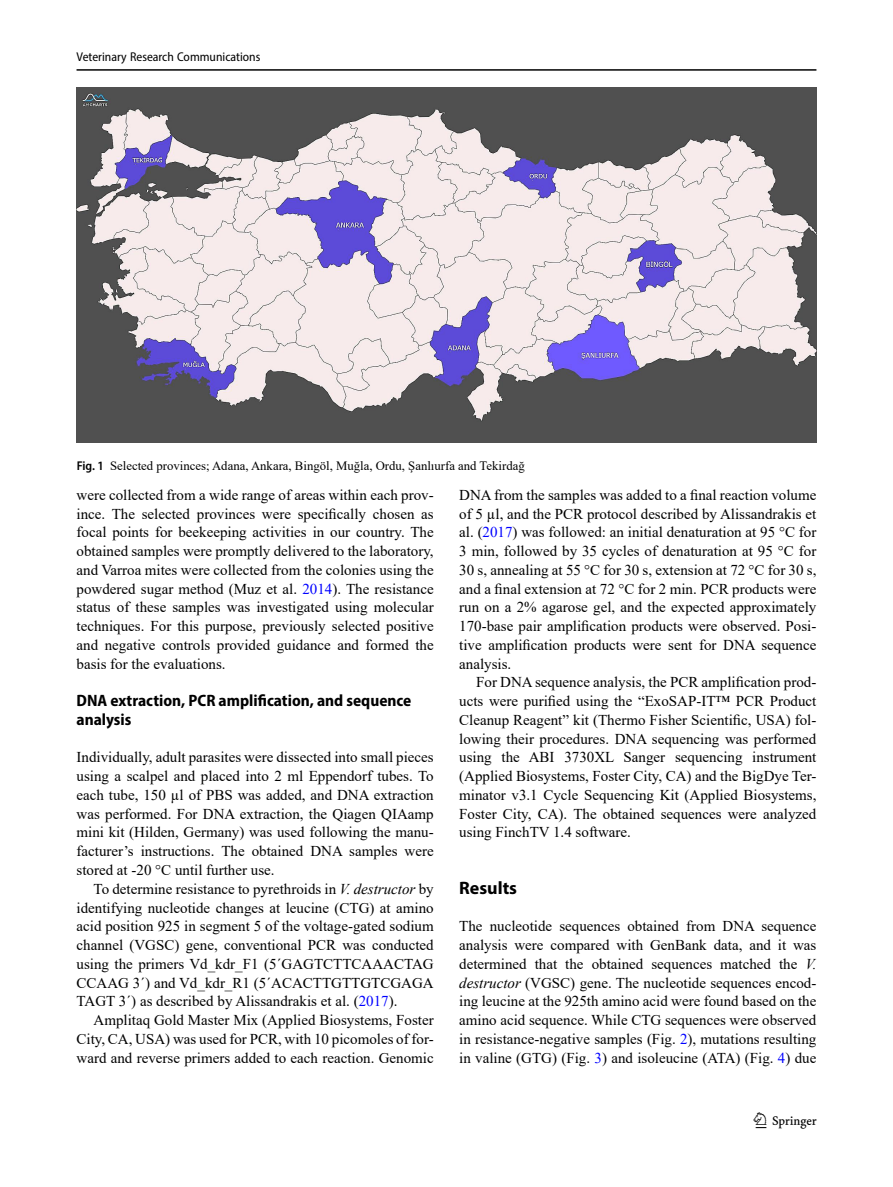
<style>
.page{position:relative;width:893px;height:1187px;background:#fff}
.page>*{position:absolute;margin:0;border:0;box-sizing:border-box;transform-origin:0 0}
.t1{font:22.5px "Springnew";color:#000}
.Head_1{font:700 18px "Myriad Pro";color:#000}
.Head_2{font:700 semi-condensed 16.5px/18.8px "Myriad Pro";color:#000}
.Body_Text_Indent{font:15px/18.8px "Times New Roman";color:#000;text-align:justify}
.Body_Text{font:15px/18.8px "Times New Roman";color:#000;text-align:justify}
.Figure_Caption{font:12.75px "Times New Roman";color:#000}
.t2{font:semi-condensed 12.75px "Myriad Pro";color:#000}
.s1{font-family:"Myriad Pro";font-weight:600;font-stretch:semi-condensed}
.s2{color:#00f}
.s3{font-style:italic}
</style>
<div class="page">
<hr style="left:77px;top:69px;width:739px;height:2px;background:#000">
<img style="left:77px;top:87px;width:740px;height:355px">
<p class="t2" style="left:77px;top:49px;width:185px">Veterinary Research Communications</p>
<p class="Figure_Caption" style="left:77px;top:457px;width:450px"><span class="s1">Fig. 1</span> Selected provinces; Adana, Ankara, Bingöl, Muğla, Ordu, Şanlıurfa and Tekirdağ</p>
<p class="Body_Text_Indent" style="left:77px;top:485px;width:359px">were collected from a wide range of areas within each prov&shy;ince. The selected provinces were specifically chosen as focal points for beekeeping activities in our country. The obtained samples were promptly delivered to the laboratory, and Varroa mites were collected from the colonies using the powdered sugar method (Muz et al. <span class="s2">2014</span>). The resistance status of these samples was investigated using molecular techniques. For this purpose, previously selected positive and negative controls provided guidance and formed the basis for the evaluations.</p>
<p class="Head_2" style="left:77px;top:690px;width:336px">DNA extraction, PCR amplification, and sequence analysis</p>
<p class="Body_Text" style="left:77px;top:747px;width:359px">Individually, adult parasites were dissected into small pieces using a scalpel and placed into 2 ml Eppendorf tubes. To each tube, 150 µl of PBS was added, and DNA extraction was performed. For DNA extraction, the Qiagen QIAamp mini kit (Hilden, Germany) was used following the manu&shy;facturer’s instructions. The obtained DNA samples were stored at -20 °C until further use.</p>
<p class="Body_Text_Indent" style="left:77px;top:878px;width:359px;text-indent:17px">To determine resistance to pyrethroids in <span class="s3">V. destructor</span> by identifying nucleotide changes at leucine (CTG) at amino acid position 925 in segment 5 of the voltage-gated sodium channel (VGSC) gene, conventional PCR was conducted using the primers Vd_kdr_F1 (5´GAGTCTTCAAACTAG CCAAG 3´) and Vd_kdr_R1 (5´ACACTTGTTGTCGAGA TAGT 3´) as described by Alissandrakis et al. (<span class="s2">2017</span>).</p>
<p class="Body_Text_Indent" style="left:77px;top:1010px;width:359px;text-indent:17px">Amplitaq Gold Master Mix (Applied Biosystems, Foster City, CA, USA) was used for PCR, with 10 picomoles of for&shy;ward and reverse primers added to each reaction. Genomic</p>
<p class="Body_Text_Indent" style="left:459px;top:485px;width:359px">DNA from the samples was added to a final reaction volume of 5 µl, and the PCR protocol described by Alissandrakis et al. (<span class="s2">2017</span>) was followed: an initial denaturation at 95 °C for 3 min, followed by 35 cycles of denaturation at 95 °C for 30 s, annealing at 55 °C for 30 s, extension at 72 °C for 30 s, and a final extension at 72 °C for 2 min. PCR products were run on a 2% agarose gel, and the expected approximately 170-base pair amplification products were observed. Posi&shy;tive amplification products were sent for DNA sequence analysis.</p>
<p class="Body_Text_Indent" style="left:459px;top:672px;width:359px;text-indent:17px">For DNA sequence analysis, the PCR amplification prod&shy;ucts were purified using the “ExoSAP-IT™ PCR Product Cleanup Reagent” kit (Thermo Fisher Scientific, USA) fol&shy;lowing their procedures. DNA sequencing was performed using the ABI 3730XL Sanger sequencing instrument (Applied Biosystems, Foster City, CA) and the BigDye Ter&shy;minator v3.1 Cycle Sequencing Kit (Applied Biosystems, Foster City, CA). The obtained sequences were analyzed using FinchTV 1.4 software.</p>
<p class="Head_1" style="left:459px;top:875px;width:59px">Results</p>
<p class="Body_Text" style="left:459px;top:916px;width:359px">The nucleotide sequences obtained from DNA sequence analysis were compared with GenBank data, and it was determined that the obtained sequences matched the <span class="s3">V. destructor</span> (VGSC) gene. The nucleotide sequences encod&shy;ing leucine at the 925th amino acid were found based on the amino acid sequence. While CTG sequences were observed in resistance-negative samples (Fig. <span class="s2">2</span>), mutations resulting in valine (GTG) (Fig. <span class="s2">3</span>) and isoleucine (ATA) (Fig. <span class="s2">4</span>) due</p>
<h1 class="t1" style="left:756px;top:1107px;width:63px">1 3</h1>
</div>
